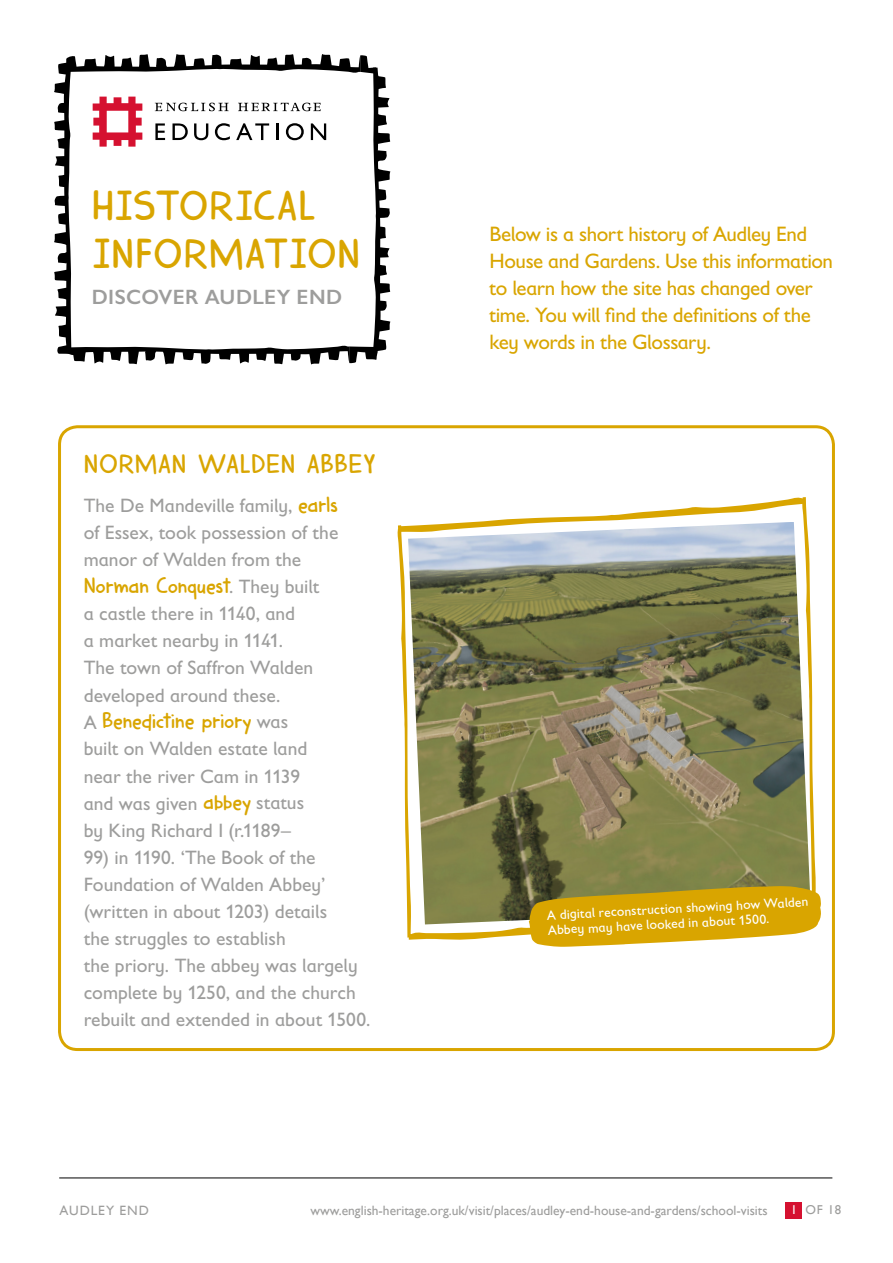
<style>
.page{position:relative;width:893px;height:1263px;background:#fff}
.page>*{position:absolute;margin:0;border:0;box-sizing:border-box;transform-origin:0 0}
.t1{font:42px/48px "Harimau Dua";letter-spacing:-.005em;color:#d9a500}
.t2{font:27px "Harimau Dua";letter-spacing:.005em;color:#d9a500}
.t3{font:22.5px "Harimau Dua";letter-spacing:-.04em;color:#d9a500}
.t4{font:21px/27px "Gill Sans Infant Std";letter-spacing:-.02em;color:#d9a500}
.t5{font:600 20.85px "Gill Sans";letter-spacing:.02em;color:#9d9d9c}
.t6{font:19.5px/27px "Gill Sans Infant Std";color:#9d9d9c}
.t7{font:13.5px "Gill Sans";color:#9d9d9c}
.t8{font:13.5px/15px "Gill Sans Infant Std";color:#fff}
.t9{font:13.5px "Gill Sans";letter-spacing:.075em;color:#9d9d9c}
.t10{font:12.9px "Gill Sans";color:#9d9d9c}
.s1{font-family:"Harimau Dua";font-size:22.5px;color:#d9a500}
.s2{font-family:"Gill Sans Infant Std";font-size:19.5px;color:#9d9d9c}
.s3{color:#fff}
</style>
<div class="page">
<div style="left:58px;top:425px;width:777px;height:626px;border:3px solid #d9a500;border-radius:18px"></div>
<hr style="left:59px;top:1177px;width:773px;height:1px;background:#000">
<div style="left:785px;top:1202px;width:16px;height:16px;background:#d51130"></div>
<svg style="left:54px;top:54px;width:337px;height:311px"></svg>
<svg style="left:397px;top:497px;width:424px;height:450px;background:#9c9768"></svg>
<h1 class="t1" style="left:92px;top:180px;width:270px">HISTORICAL<br>INFORMATION</h1>
<p class="t5" style="left:92px;top:284px;width:252px">DISCOVER AUDLEY END</p>
<h2 class="t2" style="left:84px;top:443px;width:294px">NORMAN WALDEN ABBEY</h2>
<p class="t6" style="left:84px;top:492px;width:256px;text-align:justify">The De Mandeville family, <span class="s1">earls </span>of Essex, took possession of the manor of Walden from the</p>
<p class="t3" style="left:84px;top:568px;width:237px">Norman Conquest<span class="s2">. They built</span></p>
<p class="t6" style="left:84px;top:600px;width:231px">a castle there in 1140, and<br>a market nearby in 1141.<br>The town of Saffron Walden developed around these.</p>
<p class="t3" style="left:84px;top:703px;width:206px"><span class="s2">A</span> Benedictine priory <span class="s2">was</span></p>
<p class="t6" style="left:84px;top:735px;width:225px">built on Walden estate land near the river Cam in 1139 and was given <span class="s1">abbey</span> status by King Richard I (r.1189–</p>
<p class="t6" style="left:84px;top:843px;width:288px">99) in 1190. ‘The Book of the<br>Foundation of Walden Abbey’ (written in about 1203) details<br>the struggles to establish<br>the priory. The abbey was largely complete by 1250, and the church rebuilt and extended in about 1500.</p>
<p class="t4" style="left:489px;top:220px;width:345px">Below is a short history of Audley End House and Gardens. Use this information to learn how the site has changed over time. You will find the definitions of the key words in the Glossary.</p>
<p class="t8" style="left:547px;top:907px;width:263px;rotate:-3deg">A digital reconstruction showing how Walden<br>Abbey may have looked in about 1500.</p>
<p class="t9" style="left:60px;top:1202px;width:91px">AUDLEY END</p>
<p class="t7" style="left:310px;top:1202px;width:459px">www.english-heritage.org.uk/visit/places/audley-end-house-and-gardens/school-visits</p>
<p class="t10" style="left:791px;top:1202px;width:52px"><span class="s3">1</span> OF 18</p>
</div>
